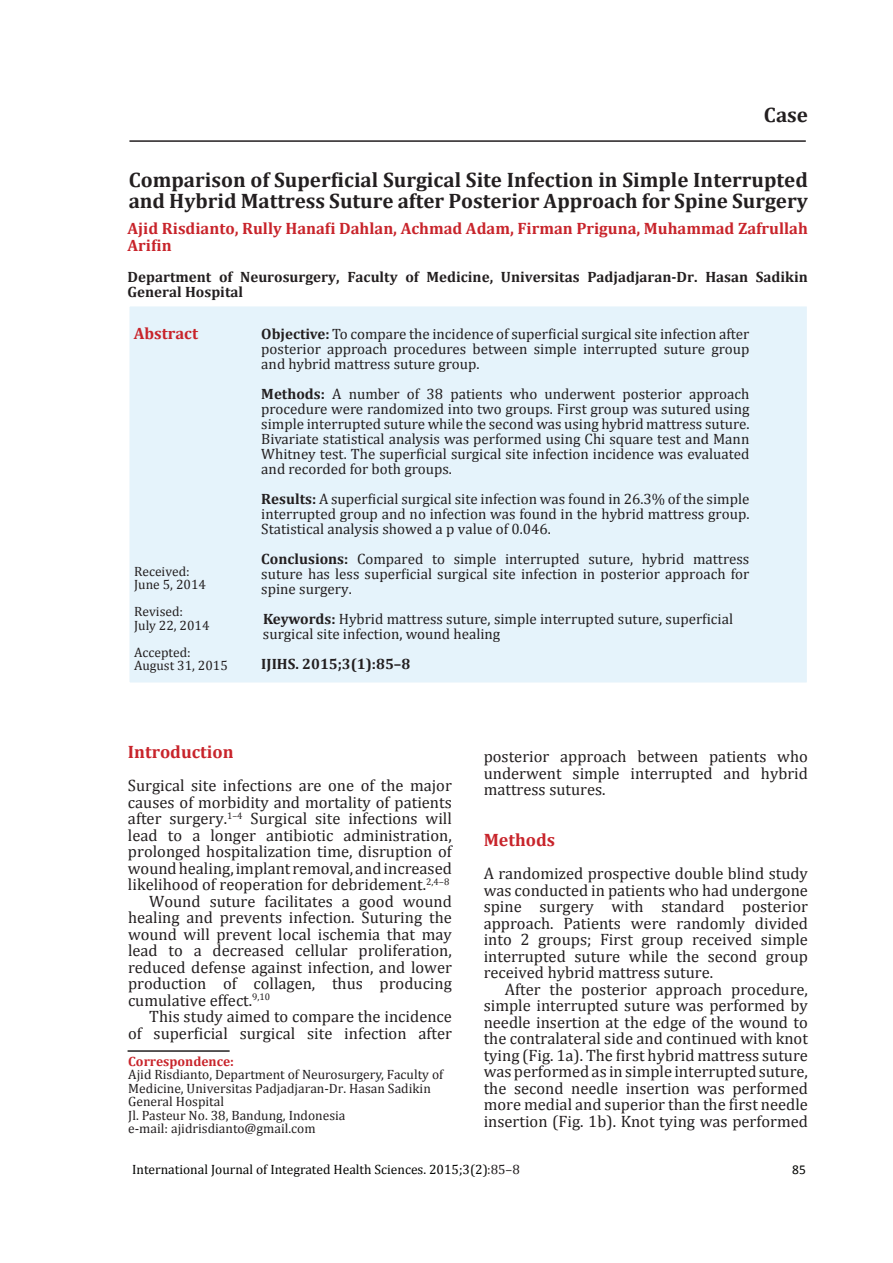
<style>
.page{position:relative;width:893px;height:1263px;background:#fff}
.page>*{position:absolute;margin:0;border:0;box-sizing:border-box;transform-origin:0 0}
.t1{font:700 21px/21px "Cambria";color:#231f20}
.t2{font:700 18px "Cambria";color:#c8242b}
.t3{font:16.5px/16.5px "Cambria";color:#231f20;text-align:justify}
.t4{font:700 16.5px/16.5px "Cambria";color:#c8242b}
.t5{font:15px/15px "Cambria";color:#231f20;text-align:justify}
.t6{font:700 15px/15px "Cambria";color:#231f20}
.t7{font:13.5px/13.5px "Cambria";color:#231f20}
.t8{font:13.5px "Cambria";color:#040503}
.t9{font:700 13.5px "Cambria";color:#c8242b}
.t10{font:13.5px "Calibri";color:#040503}
.s1{font-weight:700}
.s2{color:#231f20}
</style>
<div class="page">
<hr style="left:129px;top:140px;width:677px;height:2px;background:#231f20">
<hr style="left:128px;top:1050px;width:102px;height:2px;background:#231f20">
<div style="left:129px;top:306px;width:679px;height:377px;background:#e5f3fb"></div>
<div style="left:128px;top:305px;width:680px;height:379px;border:2px solid #fff"></div>
<p class="t1" style="left:764px;top:103px;width:46px">Case</p>
<p class="t1" style="left:129px;top:168px;width:681px">Comparison of Superficial Surgical Site Infection in Simple Interrupted and Hybrid Mattress Suture after Posterior Approach for Spine Surgery</p>
<p class="t4" style="left:128px;top:220px;width:682px">Ajid Risdianto, Rully Hanafi Dahlan, Achmad Adam, Firman Priguna, Muhammad Zafrullah<br>Arifin</p>
<p class="t6" style="left:128px;top:269px;width:682px">Department of Neurosurgery, Faculty of Medicine, Universitas Padjadjaran-Dr. Hasan Sadikin<br>General Hospital</p>
<p class="t4" style="left:134px;top:325px;width:66px">Abstract</p>
<p class="t5" style="left:261px;top:326px;width:490px"><span class="s1">Objective:</span> To compare the incidence of superficial surgical site infection after posterior approach procedures between simple interrupted suture group and hybrid mattress suture group.</p>
<p class="t5" style="left:261px;top:386px;width:490px"><span class="s1">Methods:</span> A number of 38 patients who underwent posterior approach procedure were randomized into two groups. First group was sutured using simple interrupted suture while the second was using hybrid mattress suture.<br>Bivariate statistical analysis was performed using Chi square test and Mann Whitney test. The superficial surgical site infection incidence was evaluated and recorded for both groups.</p>
<p class="t5" style="left:261px;top:491px;width:490px"><span class="s1">Results:</span> A superficial surgical site infection was found in 26.3% of the simple interrupted group and no infection was found in the hybrid mattress group.<br>Statistical analysis showed a p value of 0.046.</p>
<p class="t5" style="left:261px;top:551px;width:490px"><span class="s1">Conclusions:</span> Compared to simple interrupted suture, hybrid mattress suture has less superficial surgical site infection in posterior approach for spine surgery.</p>
<p class="t5" style="left:263px;top:611px;width:472px"><span class="s1">Keywords:</span> Hybrid mattress suture, simple interrupted suture, superficial surgical site infection, wound healing</p>
<p class="t6" style="left:261px;top:656px;width:150px">IJIHS. 2015;3(1):85–8</p>
<p class="t7" style="left:134px;top:564px;width:73px">Received:<br>June 5, 2014</p>
<p class="t7" style="left:134px;top:605px;width:77px">Revised:<br>July 22, 2014</p>
<p class="t7" style="left:134px;top:645px;width:95px">Accepted:<br>August 31, 2015</p>
<p class="t2" style="left:128px;top:739px;width:107px">Introduction</p>
<p class="t3" style="left:128px;top:777px;width:325px">Surgical site infections are one of the major</p>
<p class="t3" style="left:128px;top:794px;width:325px">causes of morbidity and mortality of patients</p>
<p class="t3" style="left:128px;top:810px;width:325px">after surgery.<sup>1–4</sup> Surgical site infections will</p>
<p class="t3" style="left:128px;top:827px;width:325px">lead to a longer antibiotic administration,</p>
<p class="t3" style="left:128px;top:843px;width:325px">prolonged hospitalization time, disruption of</p>
<p class="t3" style="left:128px;top:860px;width:325px">wound healing, implant removal, and increased</p>
<p class="t3" style="left:128px;top:876px;width:323px">likelihood of reoperation for debridement.<sup>2,4−8</sup></p>
<p class="t3" style="left:149px;top:893px;width:304px">Wound suture facilitates a good wound</p>
<p class="t3" style="left:128px;top:909px;width:325px">healing and prevents infection. Suturing the</p>
<p class="t3" style="left:128px;top:926px;width:325px">wound will prevent local ischemia that may</p>
<p class="t3" style="left:128px;top:942px;width:325px">lead to a decreased cellular proliferation,</p>
<p class="t3" style="left:128px;top:959px;width:325px">reduced defense against infection, and lower</p>
<p class="t3" style="left:128px;top:975px;width:325px">production of collagen, thus producing</p>
<p class="t3" style="left:128px;top:992px;width:144px">cumulative effect.<sup>9,10</sup></p>
<p class="t3" style="left:149px;top:1008px;width:304px">This study aimed to compare the incidence</p>
<p class="t3" style="left:128px;top:1025px;width:325px">of superficial surgical site infection after</p>
<p class="t9" style="left:128px;top:1051px;width:107px">Correspondence:</p>
<p class="t7" style="left:128px;top:1068px;width:317px">Ajid Risdianto, Department of Neurosurgery, Faculty of Medicine, Universitas Padjadjaran-Dr. Hasan Sadikin General Hospital<br>Jl. Pasteur No. 38, Bandung, Indonesia<br>e-mail: ajidrisdianto@gmail.com</p>
<p class="t3" style="left:484px;top:748px;width:326px">posterior approach between patients who underwent simple interrupted and hybrid mattress sutures.</p>
<p class="t2" style="left:484px;top:827px;width:73px">Methods</p>
<p class="t3" style="left:484px;top:865px;width:326px">A randomized prospective double blind study was conducted in patients who had undergone spine surgery with standard posterior approach. Patients were randomly divided into 2 groups; First group received simple interrupted suture while the second group received hybrid mattress suture.</p>
<p class="t3" style="left:484px;top:981px;width:326px;text-indent:21px">After the posterior approach procedure, simple interrupted suture was performed by needle insertion at the edge of the wound to the contralateral side and continued with knot tying (Fig. 1a). The first hybrid mattress suture was performed as in simple interrupted suture, the second needle insertion was performed more medial and superior than the first needle insertion (Fig. 1b). Knot tying was performed</p>
<p class="t8" style="left:132px;top:1161px;width:389px">International Journal of Integrated Health Sciences. 2015;3(2)<span class="s2">:85–8</span></p>
<p class="t10" style="left:792px;top:1160px;width:15px">85</p>
</div>
